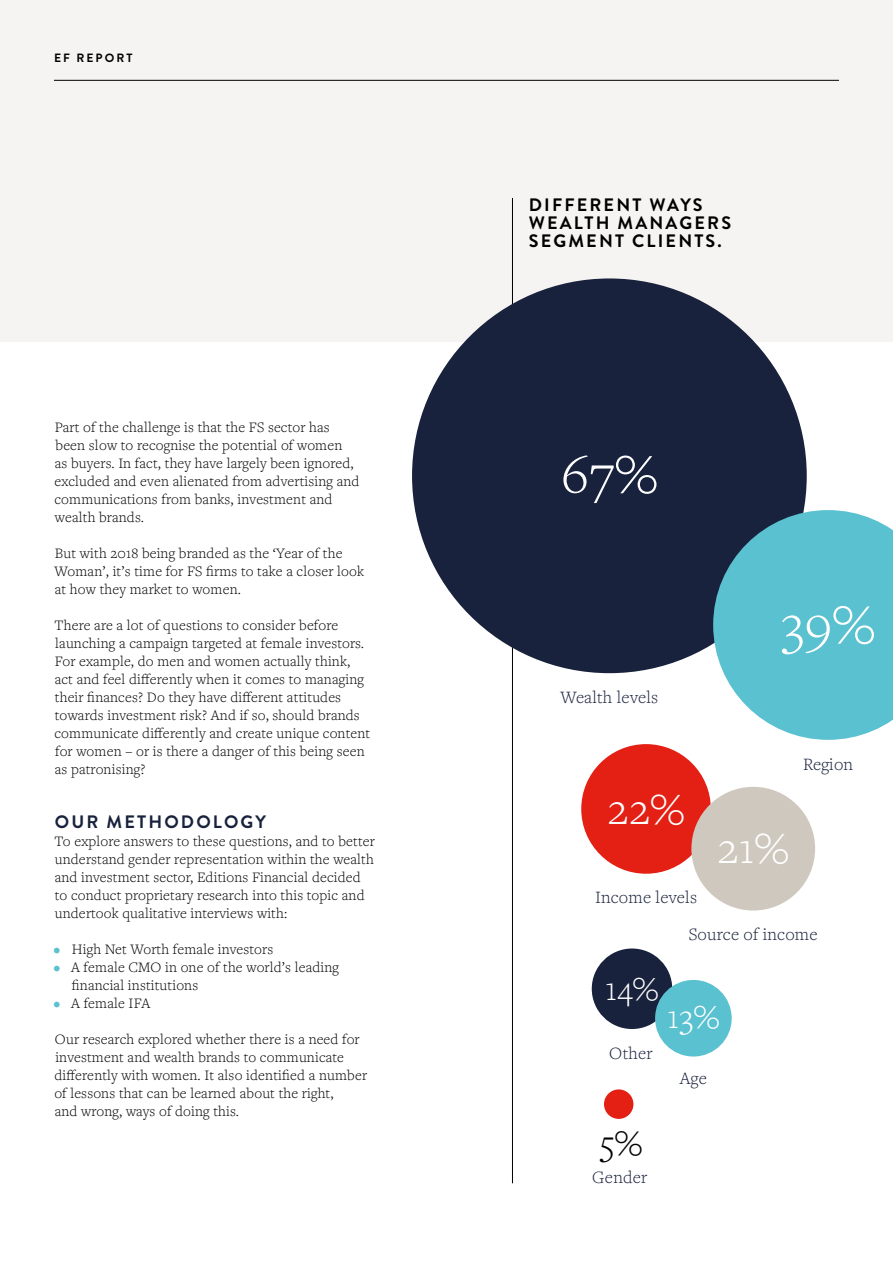
<style>
.page{position:relative;width:893px;height:1263px;background:#fff}
.page>*{position:absolute;margin:0;border:0;box-sizing:border-box;transform-origin:0 0}
.t1{font:300 56.85px "Freight Text Pro";color:#fff}
.t2{font:300 45.6px "Freight Text Pro";color:#fff}
.t3{font:300 36.9px "Freight Text Pro";color:#000}
.t4{font:300 34.35px "Freight Text Pro";color:#fff}
.t5{font:300 18px/36.9px "Freight Text Pro";letter-spacing:.01em;color:#18223c}
.t6{font:700 18px/18px "Brandon Grotesque";letter-spacing:.12em;color:#000}
.t7{font:700 18px "Brandon Grotesque";letter-spacing:.12em;color:#18223c}
.t8{font:300 15px/18px "Freight Text Pro";letter-spacing:.01em;color:#000}
.t9{font:700 12px "Brandon Grotesque";letter-spacing:.17em;color:#000}
.s1{color:#5ac1d0}
</style>
<div class="page">
<div style="left:0;top:0;width:893px;height:342px;background:#f6f4f2"></div>
<hr style="left:512px;top:198px;width:1px;height:985px;background:#000">
<div style="left:592px;top:948px;width:80px;height:81px;background:#18223c;border-radius:50%"></div>
<div style="left:412px;top:278px;width:395px;height:395px;background:#18223c;border-radius:50%"></div>
<svg style="left:713px;top:510px;width:180px;height:230px"></svg>
<div style="left:581px;top:744px;width:130px;height:130px;background:#e41f13;border-radius:50%"></div>
<div style="left:691px;top:787px;width:124px;height:123px;background:#cfc8bf;border-radius:50%"></div>
<div style="left:655px;top:980px;width:77px;height:76px;background:#5ac1d0;border-radius:50%"></div>
<div style="left:604px;top:1089px;width:29px;height:30px;background:#e41f13;border-radius:50%"></div>
<hr style="left:54px;top:80px;width:785px;height:1px;background:#000">
<p class="t9" style="left:54px;top:50px;width:80px">EF REPORT</p>
<p class="t8" style="left:54px;top:418px;width:307px">Part of the challenge is that the FS sector has been slow to recognise the potential of women<br>as buyers. In fact, they have largely been ignored, excluded and even alienated from advertising and communications from banks, investment and wealth brands.</p>
<p class="t8" style="left:55px;top:544px;width:311px">But with 2018 being branded as the ‘Year of the<br>Woman’, it’s time for FS firms to take a closer look at how they market to women.</p>
<p class="t8" style="left:54px;top:616px;width:317px">There are a lot of questions to consider before launching a campaign targeted at female investors.<br>For example, do men and women actually think, act and feel differently when it comes to managing their finances? Do they have different attitudes towards investment risk? And if so, should brands communicate differently and create unique content for women – or is there a danger of this being seen as patronising?</p>
<p class="t7" style="left:55px;top:809px;width:213px">OUR METHODOLOGY</p>
<p class="t8" style="left:55px;top:832px;width:322px">To explore answers to these questions, and to better understand gender representation within the wealth and investment sector, Editions Financial decided to conduct proprietary research into this topic and undertook qualitative interviews with:</p>
<p class="t8" style="left:54px;top:940px;width:221px"><span class="s1">•</span> High Net Worth female investors</p>
<p class="t8" style="left:72px;top:958px;width:269px;text-indent:-18px"><span class="s1">•</span> A female CMO in one of the world’s leading financial institutions</p>
<p class="t8" style="left:54px;top:994px;width:98px"><span class="s1">•</span> A female IFA</p>
<p class="t8" style="left:54px;top:1030px;width:314px">Our research explored whether there is a need for investment and wealth brands to communicate differently with women. It also identified a number of lessons that can be learned about the right,<br>and wrong, ways of doing this.</p>
<p class="t6" style="left:529px;top:196px;width:204px">DIFFERENT WAYS<br>WEALTH MANAGERS<br>SEGMENT CLIENTS.</p>
<h1 class="t1" style="left:561px;top:437px;width:98px">67%</h1>
<p class="t5" style="left:560px;top:678px;width:99px">Wealth levels</p>
<h2 class="t2" style="left:608px;top:779px;width:78px">22%</h2>
<h1 class="t1" style="left:781px;top:587px;width:95px">39%</h1>
<p class="t5" style="left:803px;top:745px;width:52px">Region</p>
<h2 class="t2" style="left:718px;top:819px;width:73px">21%</h2>
<p class="t5" style="left:689px;top:878px;width:130px;text-indent:-94px">Income levels<br>Source of income</p>
<h3 class="t4" style="left:606px;top:966px;width:54px">14%</h3>
<p class="t5" style="left:609px;top:1034px;width:45px">Other</p>
<h3 class="t4" style="left:667px;top:995px;width:53px">13%</h3>
<p class="t5" style="left:680px;top:1059px;width:28px">Age</p>
<h3 class="t3" style="left:599px;top:1119px;width:44px">5%</h3>
<p class="t5" style="left:592px;top:1158px;width:56px">Gender</p>
</div>
